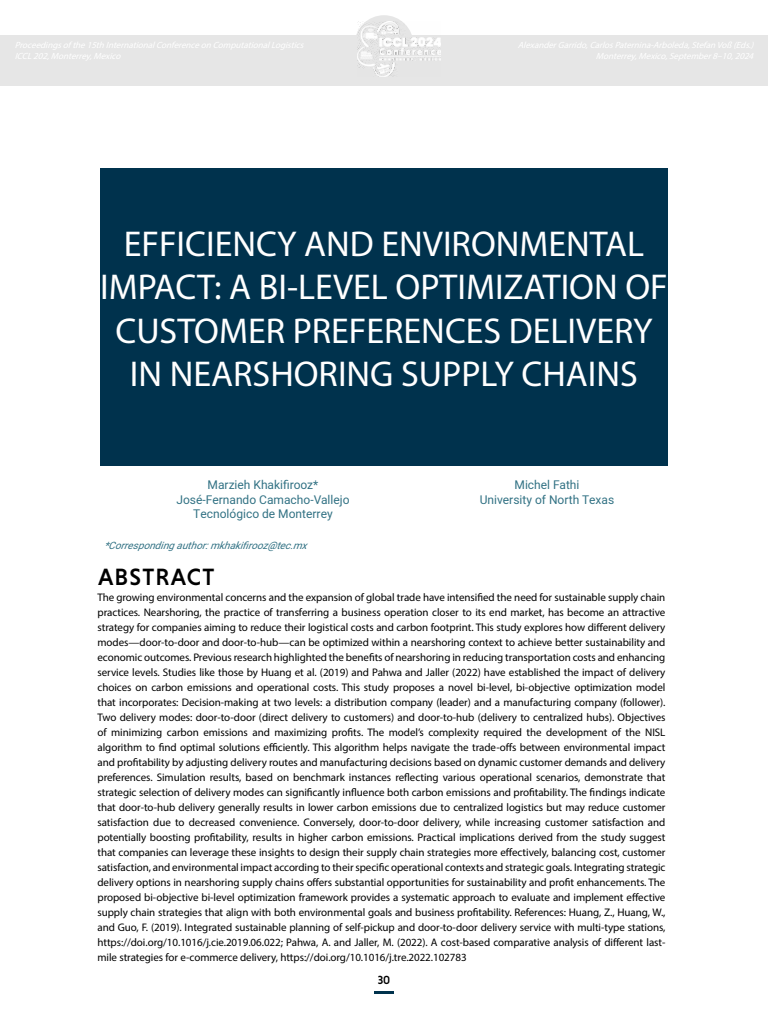
<style>
.page{position:relative;width:768px;height:1024px;background:#fff}
.page>*{position:absolute;margin:0;border:0;box-sizing:border-box;transform-origin:0 0}
.t1{font:36px/43.2px "Myriad Pro";color:#fff;text-align:center}
.t2{font:500 24px "Niveau Grotesk";letter-spacing:.05em;color:#000}
.t3{font:12px/14.4px "Heebo";color:#327284;text-align:center}
.t4{font:500 12px "Niveau Grotesk";color:#000}
.t5{font:11px/15px "Myriad Pro";letter-spacing:-.005em;color:#000;text-align:justify}
.t6{font:italic 10px "Heebo";color:#327284}
</style>
<div class="page">
<div style="left:100px;top:168px;width:568px;height:298px;background:#00324d"></div>
<hr style="left:374px;top:991px;width:20px;height:3px;background:#00324d">
<div style="left:0;top:35px;width:768px;height:51px;background:#e6e6e6"></div>
<div style="left:354px;top:15px;width:60px;height:59px;background:#e6e6e6;border-radius:50%"></div>
<img style="left:357px;top:21px;width:84px;height:56px">
<h1 class="t1" style="left:100px;top:222px;width:569px">EFFICIENCY AND ENVIRONMENTAL<br>IMPACT: A BI-LEVEL OPTIMIZATION OF<br>CUSTOMER PREFERENCES DELIVERY<br>IN NEARSHORING SUPPLY CHAINS</h1>
<p class="t3" style="left:176px;top:478px;width:175px">Marzieh Khakifirooz*<br>José-Fernando Camacho-Vallejo<br>Tecnológico de Monterrey</p>
<p class="t3" style="left:480px;top:478px;width:136px">Michel Fathi<br>University of North Texas</p>
<p class="t6" style="left:104px;top:538px;width:209px">*Correspondingauthor:mkhakifirooz@tec.mx</p>
<h2 class="t2" style="left:98px;top:563px;width:118px">ABSTRACT</h2>
<p class="t5" style="left:97px;top:590px;width:570px">The growing environmental concerns and the expansion of global trade have intensified the need for sustainable supply chain practices. Nearshoring, the practice of transferring a business operation closer to its end market, has become an attractive strategy for companies aiming to reduce their logistical costs and carbon footprint. This study explores how different delivery modes—door-to-door and door-to-hub—can be optimized within a nearshoring context to achieve better sustainability and economic outcomes. Previous research highlighted the benefits of nearshoring in reducing transportation costs and enhancing service levels. Studies like those by Huang et al. (2019) and Pahwa and Jaller (2022) have established the impact of delivery choices on carbon emissions and operational costs. This study proposes a novel bi-level, bi-objective optimization model that incorporates: Decision-making at two levels: a distribution company (leader) and a manufacturing company (follower).<br>Two delivery modes: door-to-door (direct delivery to customers) and door-to-hub (delivery to centralized hubs). Objectives of minimizing carbon emissions and maximizing profits. The model’s complexity required the development of the NISL algorithm to find optimal solutions efficiently. This algorithm helps navigate the trade-offs between environmental impact and profitability by adjusting delivery routes and manufacturing decisions based on dynamic customer demands and delivery preferences. Simulation results, based on benchmark instances reflecting various operational scenarios, demonstrate that strategic selection of delivery modes can significantly influence both carbon emissions and profitability. The findings indicate that door-to-hub delivery generally results in lower carbon emissions due to centralized logistics but may reduce customer satisfaction due to decreased convenience. Conversely, door-to-door delivery, while increasing customer satisfaction and potentially boosting profitability, results in higher carbon emissions. Practical implications derived from the study suggest that companies can leverage these insights to design their supply chain strategies more effectively, balancing cost, customer satisfaction, and environmental impact according to their specific operational contexts and strategic goals. Integrating strategic delivery options in nearshoring supply chains offers substantial opportunities for sustainability and profit enhancements. The proposed bi-objective bi-level optimization framework provides a systematic approach to evaluate and implement effective supply chain strategies that align with both environmental goals and business profitability. References: Huang, Z., Huang, W., and Guo, F. (2019). Integrated sustainable planning of self-pickup and door-to-door delivery service with multi-type stations, https://doi.org/10.1016/j.cie.2019.06.022; Pahwa, A. and Jaller, M. (2022). A cost-based comparative analysis of different last&shy;mile strategies for e-commerce delivery, https://doi.org/10.1016/j.tre.2022.102783</p>
<p class="t4" style="left:378px;top:973px;width:14px">30</p>
</div>
